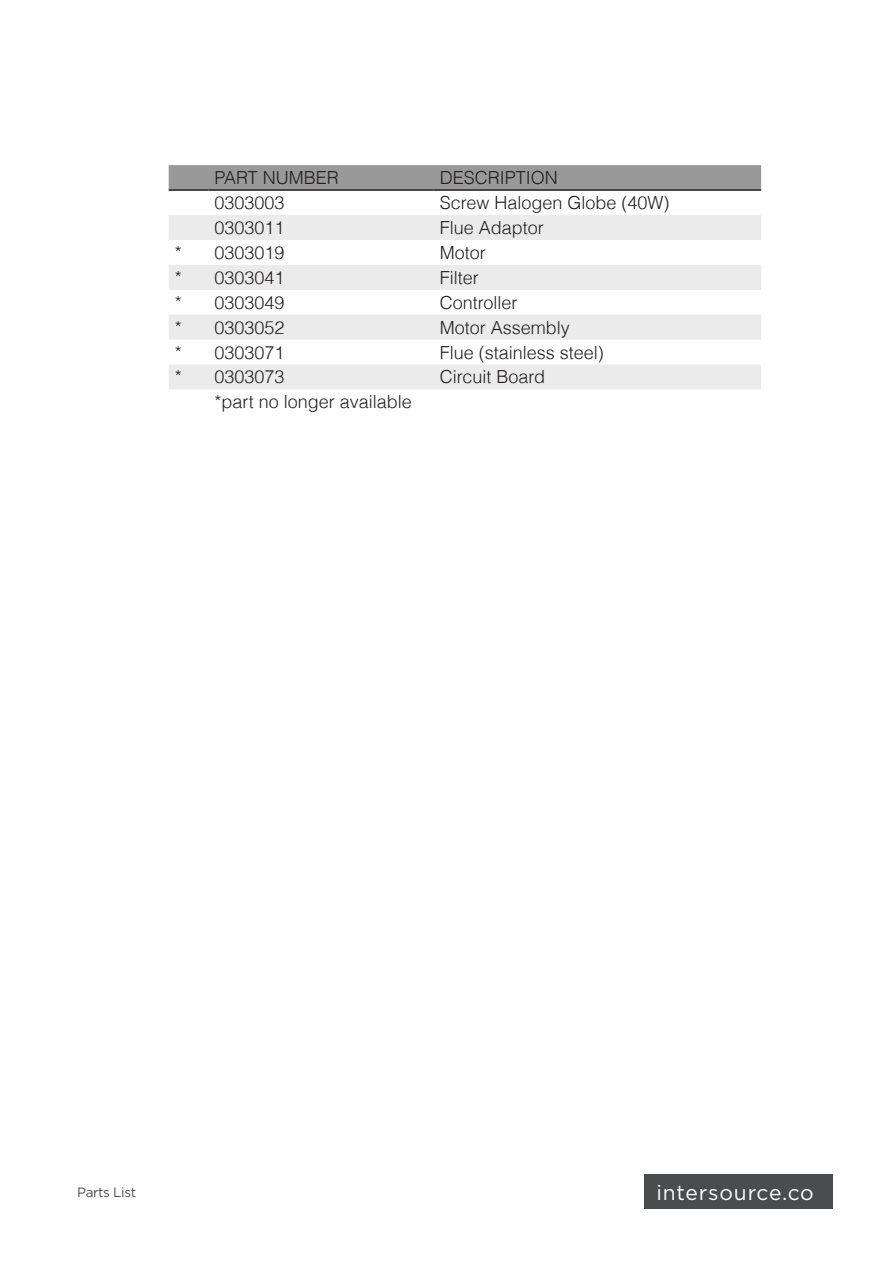
<style>
.page{position:relative;width:893px;height:1263px;background:#fff}
.page>*{position:absolute;margin:0;border:0;box-sizing:border-box;transform-origin:0 0}
.t1{font:21px "Gotham";letter-spacing:.04em;color:#fff}
.t2{font:300 18px "Helvetica";color:#231f20}
.t3{font:13.5px "Gotham";letter-spacing:-.03em;color:#4b4c4d}
</style>
<div class="page">
<div style="left:644px;top:1174px;width:188px;height:35px;background:#4b4c4d"></div>
<div style="left:169px;top:165px;width:592px;height:24px;background:#999"></div>
<svg style="left:169px;top:215px;width:592px;height:174px;fill:#ebebeb"></svg>
<hr style="left:169px;top:189px;width:39px;height:2px;background:#231f20">
<hr style="left:208px;top:189px;width:226px;height:2px;background:#231f20">
<hr style="left:434px;top:189px;width:327px;height:2px;background:#231f20">
<p class="t2" style="left:214px;top:163px;width:126px">PART NUMBER</p>
<p class="t2" style="left:440px;top:163px;width:120px">DESCRIPTION</p>
<p class="t2" style="left:214px;top:188px;width:72px">0303003</p>
<p class="t2" style="left:440px;top:188px;width:231px">Screw Halogen Globe (40W)</p>
<p class="t2" style="left:214px;top:213px;width:72px">0303011</p>
<p class="t2" style="left:440px;top:213px;width:106px">Flue Adaptor</p>
<p class="t2" style="left:175px;top:238px;width:9px">*</p>
<p class="t2" style="left:214px;top:238px;width:72px">0303019</p>
<p class="t2" style="left:440px;top:238px;width:48px">Motor</p>
<p class="t2" style="left:175px;top:263px;width:9px">*</p>
<p class="t2" style="left:214px;top:263px;width:72px">0303041</p>
<p class="t2" style="left:440px;top:263px;width:41px">Filter</p>
<p class="t2" style="left:175px;top:288px;width:9px">*</p>
<p class="t2" style="left:214px;top:288px;width:72px">0303049</p>
<p class="t2" style="left:440px;top:288px;width:79px">Controller</p>
<p class="t2" style="left:175px;top:313px;width:9px">*</p>
<p class="t2" style="left:214px;top:313px;width:72px">0303052</p>
<p class="t2" style="left:440px;top:313px;width:132px">Motor Assembly</p>
<p class="t2" style="left:175px;top:338px;width:9px">*</p>
<p class="t2" style="left:214px;top:338px;width:72px">0303071</p>
<p class="t2" style="left:440px;top:338px;width:166px">Flue (stainless steel)</p>
<p class="t2" style="left:175px;top:363px;width:9px">*</p>
<p class="t2" style="left:214px;top:363px;width:72px">0303073</p>
<p class="t2" style="left:440px;top:363px;width:107px">Circuit Board</p>
<p class="t2" style="left:214px;top:388px;width:199px">*part no longer available</p>
<p class="t3" style="left:77px;top:1183px;width:60px">Parts List</p>
<p class="t1" style="left:656px;top:1179px;width:159px">intersource.co</p>
</div>
